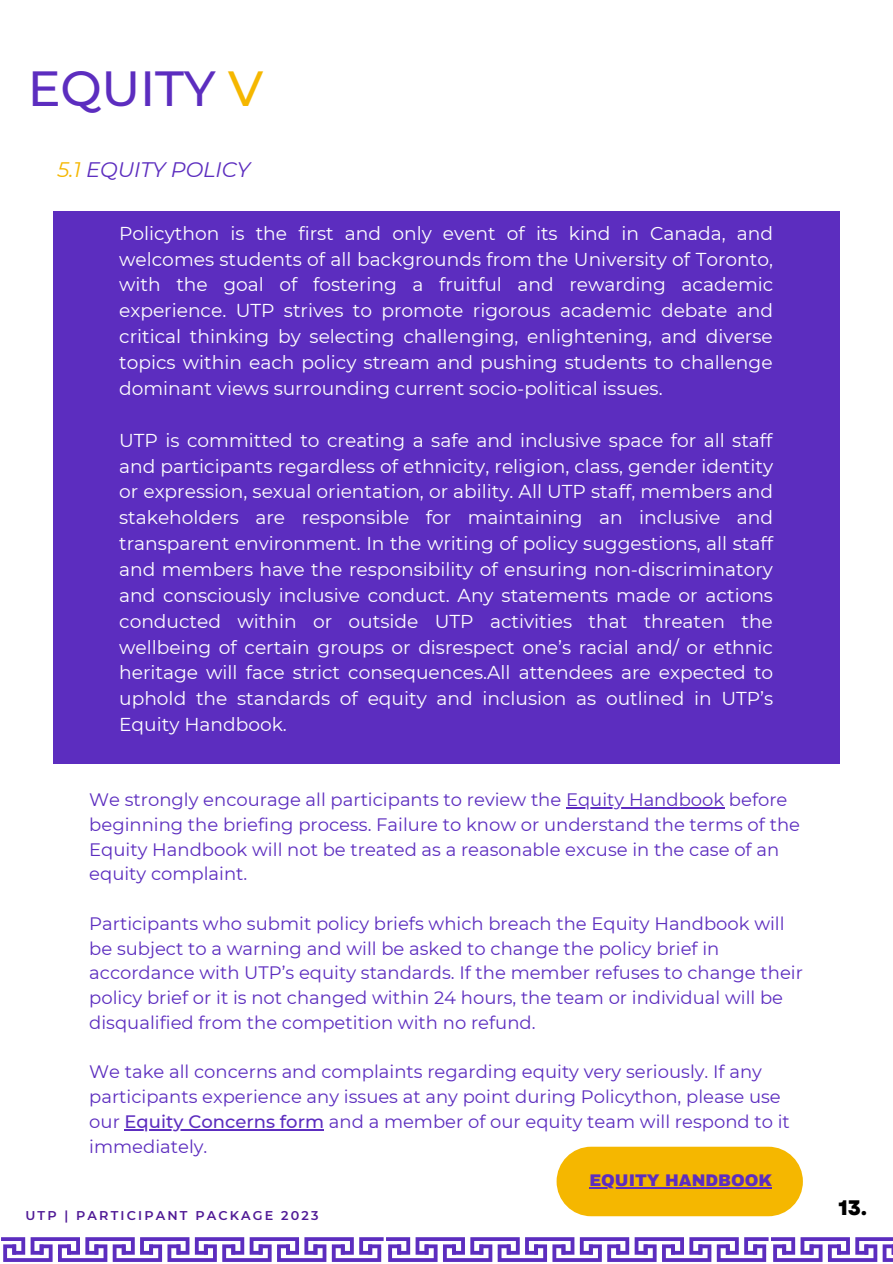
<style>
.page{position:relative;width:893px;height:1264px;background:#fff}
.page>*{position:absolute;margin:0;border:0;box-sizing:border-box;transform-origin:0 0}
.t1{font:500 49.2px "Montserrat";letter-spacing:-.005em;color:#5c2dbf}
.t2{font:italic 21px "Montserrat";letter-spacing:-.005em;color:#5c2dbf}
.t3{font:800 21px "Garet";color:#000}
.t4{font:18.6px/25.8px "Montserrat";color:#fff;text-align:justify}
.t5{font:18px/24.8px "Montserrat";color:#5c2dbf}
.t6{font:900 16.5px "Archivo";color:#5c2dbf}
.t7{font:600 12.75px "Montserrat";letter-spacing:.17em;color:#501a96}
.s1{color:#f5b700}
.s2{font-weight:500}
</style>
<div class="page">
<div style="left:53px;top:211px;width:786px;height:552px;background:#5c2dbf"></div>
<hr style="left:566px;top:807px;width:158px;height:1px;background:#5c2dbf">
<hr style="left:125px;top:1128px;width:199px;height:2px;background:#5c2dbf">
<svg style="left:1px;top:1237px;width:891px;height:24px"></svg>
<div style="left:556px;top:1146px;width:246px;height:70px;background:#f5b700;border-radius:35px"></div>
<hr style="left:589px;top:1186px;width:183px;height:1px;background:#5c2dbf">
<h1 class="t1" style="left:28px;top:58px;width:237px">EQUITY <span class="s1">V</span></h1>
<p class="t2" style="left:57px;top:157px;width:194px"><span class="s1">5.1</span> EQUITY POLICY</p>
<p class="t4" style="left:119px;top:220px;width:655px">Policython is the first and only event of its kind in Canada, and welcomes students of all backgrounds from the University of Toronto, with the goal of fostering a fruitful and rewarding academic experience. UTP strives to promote rigorous academic debate and critical thinking by selecting challenging, enlightening, and diverse topics within each policy stream and pushing students to challenge dominant views surrounding current socio-political issues.</p>
<p class="t4" style="left:119px;top:427px;width:655px">UTP is committed to creating a safe and inclusive space for all staff and participants regardless of ethnicity, religion, class, gender identity or expression, sexual orientation, or ability. All UTP staff, members and stakeholders are responsible for maintaining an inclusive and transparent environment. In the writing of policy suggestions, all staff and members have the responsibility of ensuring non-discriminatory and consciously inclusive conduct. Any statements made or actions conducted within or outside UTP activities that threaten the wellbeing of certain groups or disrespect one’s racial and/ or ethnic heritage will face strict consequences.All attendees are expected to uphold the standards of equity and inclusion as outlined in UTP’s Equity Handbook.</p>
<p class="t5" style="left:89px;top:787px;width:712px">We strongly encourage all participants to review the Equity Handbook before beginning the briefing process. Failure to know or understand the terms of the Equity Handbook will not be treated as a reasonable excuse in the case of an equity complaint.</p>
<p class="t5" style="left:89px;top:911px;width:715px">Participants who submit policy briefs which breach the Equity Handbook will be subject to a warning and will be asked to change the policy brief in accordance with UTP’s equity standards. If the member refuses to change their policy brief or it is not changed within 24 hours, the team or individual will be disqualified from the competition with no refund.</p>
<p class="t5" style="left:89px;top:1059px;width:702px">We take all concerns and complaints regarding equity very seriously. If any participants experience any issues at any point during Policython, please use our <span class="s2">Equity Concerns form</span> and a member of our equity team will respond to it immediately.</p>
<p class="t7" style="left:25px;top:1207px;width:294px">UTP | PARTICIPANT PACKAGE 2023</p>
<p class="t6" style="left:589px;top:1171px;width:184px">EQUITY HANDBOOK</p>
<p class="t3" style="left:838px;top:1191px;width:30px">13.</p>
</div>
